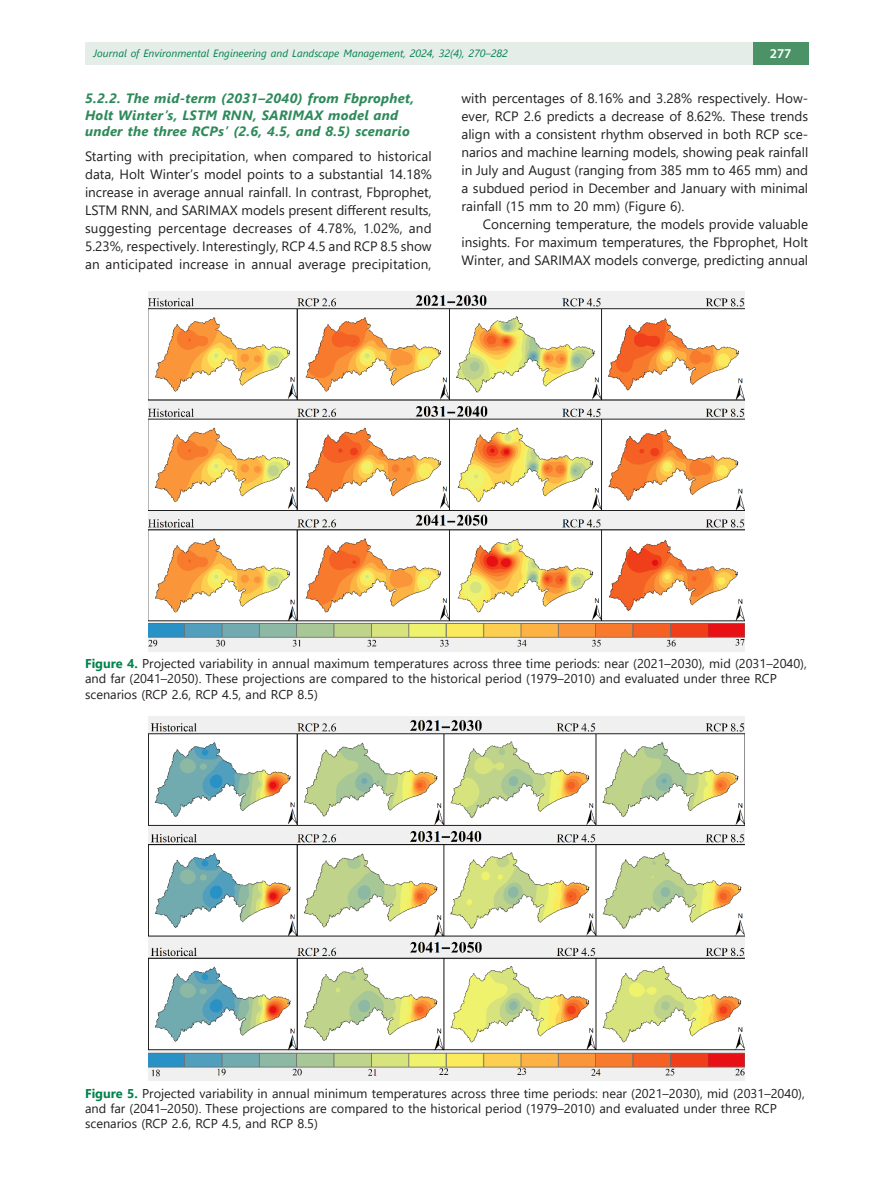
<style>
.page{position:relative;width:872px;height:1191px;background:#fff}
.page>*{position:absolute;margin:0;border:0;box-sizing:border-box;transform-origin:0 0}
.t1{font:13.5px/18px "Segoe UI";color:#231f20;text-align:justify}
.t2{font:italic 700 13.5px/16.5px "Segoe UI";letter-spacing:.02em;color:#2e8a5a}
.t3{font:600 13.5px "Myriad Pro";color:#fff}
.t4{font:12.75px/15.3px "Segoe UI";color:#231f20}
.t5{font:italic 10.5px "Segoe UI";color:#01824c}
.s1{font-weight:700;color:#01824c}
</style>
<div class="page">
<div style="left:85px;top:43px;width:668px;height:22px;background:#e5ede8"></div>
<div style="left:753px;top:43px;width:55px;height:22px;background:#4b9267"></div>
<img style="left:149px;top:291px;width:595px;height:361px">
<img style="left:149px;top:716px;width:595px;height:364px">
<p class="t5" style="left:94px;top:43px;width:416px">Journal of Environmental Engineering and Landscape Management, 2024, 32(4), 270–282</p>
<p class="t3" style="left:769px;top:45px;width:23px">277</p>
<p class="t2" style="left:85px;top:88px;width:330px">5.2.2. The mid-term (2031–2040) from Fbprophet,<br>Holt Winter’s, LSTM RNN, SARIMAX model and under the three RCPs’ (2.6, 4.5, and 8.5) scenario</p>
<p class="t1" style="left:85px;top:146px;width:348px">Starting with precipitation, when compared to historical data, Holt Winter’s model points to a substantial 14.18% increase in average annual rainfall. In contrast, Fbprophet, LSTM RNN, and SARIMAX models present different results, suggesting percentage decreases of 4.78%, 1.02%, and 5.23%, respectively. Interestingly, RCP 4.5 and RCP 8.5 show an anticipated increase in annual average precipitation,</p>
<p class="t1" style="left:461px;top:88px;width:348px">with percentages of 8.16% and 3.28% respectively. How&shy;ever, RCP 2.6 predicts a decrease of 8.62%. These trends align with a consistent rhythm observed in both RCP sce&shy;narios and machine learning models, showing peak rainfall in July and August (ranging from 385 mm to 465 mm) and a subdued period in December and January with minimal rainfall (15 mm to 20 mm) (Figure 6).</p>
<p class="t1" style="left:461px;top:214px;width:348px;text-indent:21px">Concerning temperature, the models provide valuable insights. For maximum temperatures, the Fbprophet, Holt Winter, and SARIMAX models converge, predicting annual</p>
<p class="t4" style="left:85px;top:655px;width:723px"><span class="s1">Figure 4.</span> Projected variability in annual maximum temperatures across three time periods: near (2021–2030), mid (2031–2040), and far (2041–2050). These projections are compared to the historical period (1979–2010) and evaluated under three RCP scenarios (RCP 2.6, RCP 4.5, and RCP 8.5)</p>
<p class="t4" style="left:85px;top:1084px;width:721px"><span class="s1">Figure 5.</span> Projected variability in annual minimum temperatures across three time periods: near (2021–2030), mid (2031–2040), and far (2041–2050). These projections are compared to the historical period (1979–2010) and evaluated under three RCP scenarios (RCP 2.6, RCP 4.5, and RCP 8.5)</p>
</div>
